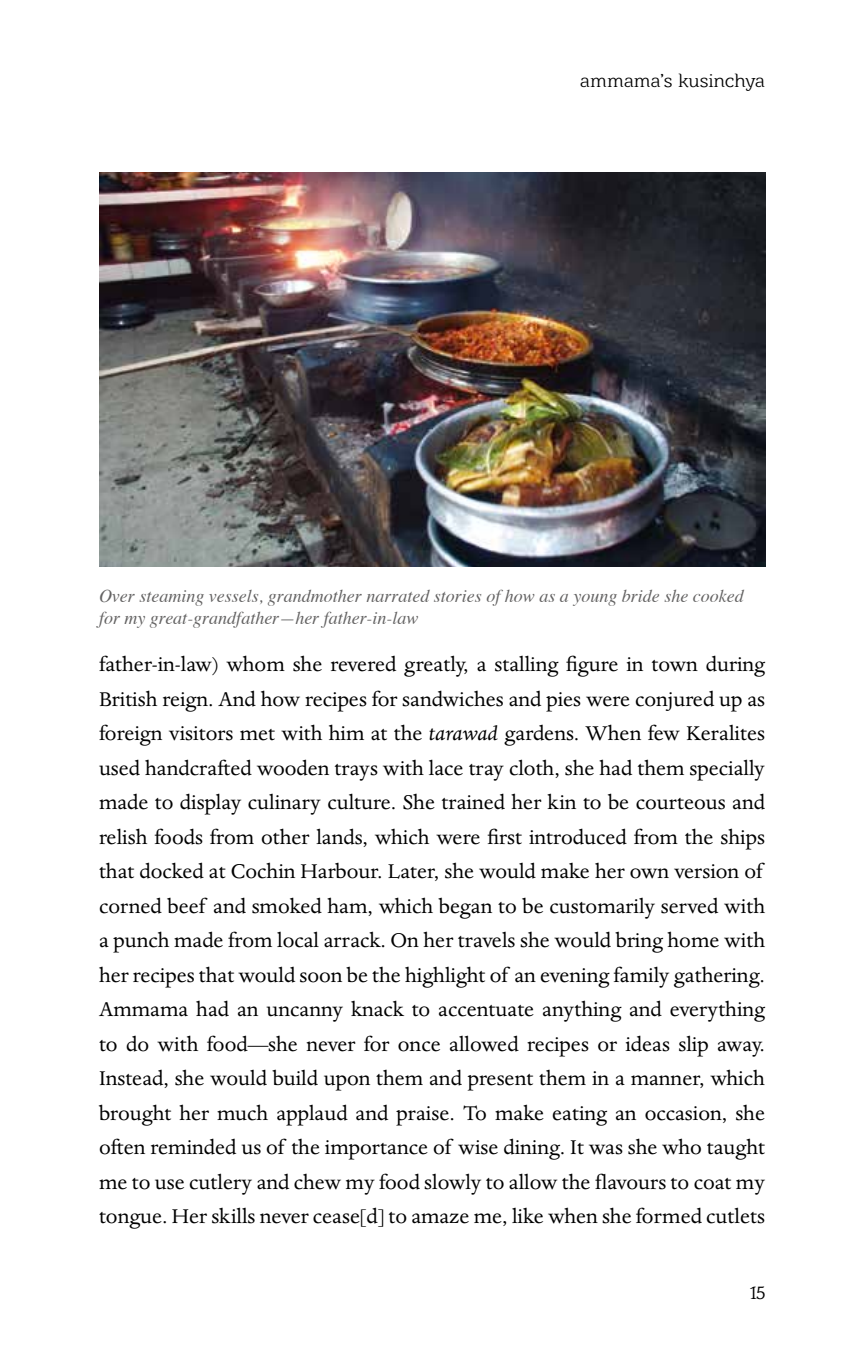
<style>
.page{position:relative;width:864px;height:1368px;background:#fff}
.page>*{position:absolute;margin:0;border:0;box-sizing:border-box;transform-origin:0 0}
.t1{font:23px/34.4px "Dante MT Std";color:#000}
.t2{font:19px "Barkentina";color:#000}
.t3{font:italic 18px/22px "Times";color:#646363}
.s1{font-style:italic}
</style>
<div class="page">
<img style="left:99px;top:173px;width:666px;height:394px">
<p class="t2" style="left:580px;top:69px;width:186px">ammama’s kusinchya</p>
<p class="t3" style="left:99px;top:584px;width:646px">Over steaming vessels, grandmother narrated stories of how as a young bride she cooked for my great-grandfather—her father-in-law</p>
<p class="t1" style="left:99px;top:647px;width:668px">father-in-law) whom she revered greatly, a stalling figure in town during British reign. And how recipes for sandwiches and pies were conjured up as foreign visitors met with him at the <span class="s1">tarawad</span> gardens. When few Keralites used handcrafted wooden trays with lace tray cloth, she had them specially made to display culinary culture. She trained her kin to be courteous and relish foods from other lands, which were first introduced from the ships that docked at Cochin Harbour. Later, she would make her own version of corned beef and smoked ham, which began to be customarily served with a punch made from local arrack. On her travels she would bring home with her recipes that would soon be the highlight of an evening family gathering.<br>Ammama had an uncanny knack to accentuate anything and everything to do with food—she never for once allowed recipes or ideas slip away.<br>Instead, she would build upon them and present them in a manner, which brought her much applaud and praise. To make eating an occasion, she often reminded us of the importance of wise dining. It was she who taught me to use cutlery and chew my food slowly to allow the flavours to coat my tongue. Her skills never cease[d] to amaze me, like when she formed cutlets</p>
<p class="t2" style="left:750px;top:1281px;width:16px">15</p>
</div>
